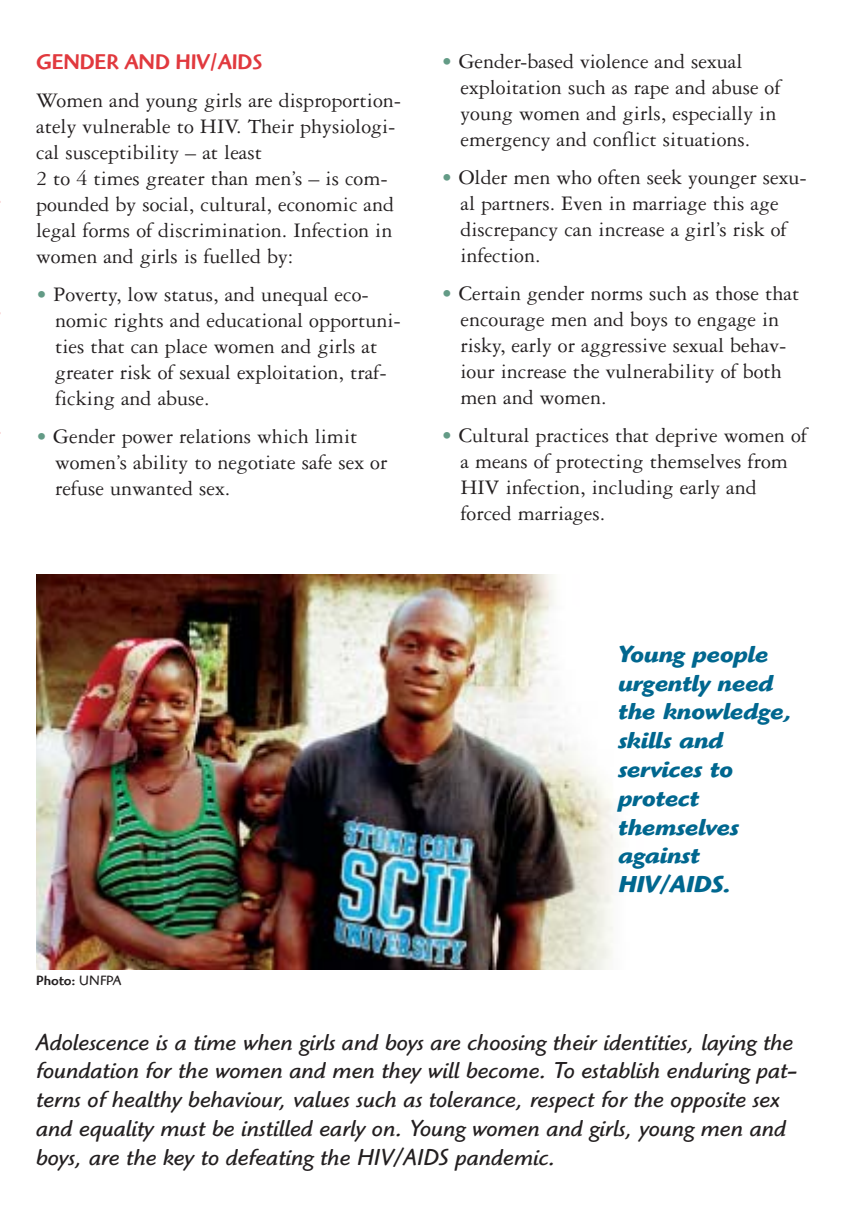
<style>
.page{position:relative;width:847px;height:1224px;background:#fff}
.page>*{position:absolute;margin:0;border:0;box-sizing:border-box;transform-origin:0 0}
.t1{font:italic 24px/28.8px "Highlander";color:#231f20}
.t2{font:italic 700 24px/28.8px "Highlander";color:#00678f}
.t3{font:22px/26px "Garamond Three";color:#231f20}
.t4{font:500 22px "Highlander";letter-spacing:-.01em;color:#e1393e}
.t5{font:500 14px "Highlander";color:#231f20}
.s1{color:#639b86}
.s2{font-weight:400}
</style>
<div class="page">
<hr style="left:0;top:0;width:1px;height:1008px;background:#00678f">
<img style="left:36px;top:574px;width:584px;height:396px">
<p class="t4" style="left:36px;top:54px;width:228px">GENDER AND HIV/AIDS</p>
<p class="t3" style="left:36px;top:89px;width:366px">Women and young girls are disproportion&shy;ately vulnerable to HIV. Their physiologi&shy;cal susceptibility – at least<br>2 to 4 times greater than men’s – is com&shy;pounded by social, cultural, economic and legal forms of discrimination. Infection in women and girls is fuelled by:</p>
<p class="t3" style="left:55px;top:283px;width:347px;text-indent:-19px"><span class="s1">•</span> Poverty, low status, and unequal eco&shy;nomic rights and educational opportuni&shy;ties that can place women and girls at greater risk of sexual exploitation, traf&shy;ficking and abuse.</p>
<p class="t3" style="left:55px;top:425px;width:333px;text-indent:-19px"><span class="s1">•</span> Gender power relations which limit women’s ability to negotiate safe sex or refuse unwanted sex.</p>
<p class="t3" style="left:460px;top:51px;width:321px;text-indent:-19px"><span class="s1">•</span> Gender-based violence and sexual exploitation such as rape and abuse of young women and girls, especially in emergency and conflict situations.</p>
<p class="t3" style="left:460px;top:167px;width:348px;text-indent:-19px"><span class="s1">•</span> Older men who often seek younger sexu&shy;al partners. Even in marriage this age discrepancy can increase a girl’s risk of infection.</p>
<p class="t3" style="left:460px;top:283px;width:340px;text-indent:-19px"><span class="s1">•</span> Certain gender norms such as those that encourage men and boys to engage in risky, early or aggressive sexual behav&shy;iour increase the vulnerability of both men and women.</p>
<p class="t3" style="left:460px;top:425px;width:348px;text-indent:-19px"><span class="s1">•</span> Cultural practices that deprive women of a means of protecting themselves from HIV infection, including early and forced marriages.</p>
<p class="t5" style="left:36px;top:976px;width:87px">Photo: <span class="s2">UNFPA</span></p>
<p class="t2" style="left:618px;top:642px;width:174px">Young people urgently need the knowledge, skills and services to protect themselves against<br>HIV/AIDS.</p>
<p class="t1" style="left:36px;top:1030px;width:762px">Adolescence is a time when girls and boys are choosing their identities, laying the foundation for the women and men they will become. To establish enduring pat&shy;terns of healthy behaviour, values such as tolerance, respect for the opposite sex and equality must be instilled early on. Young women and girls, young men and boys, are the key to defeating the HIV/AIDS pandemic.</p>
</div>
